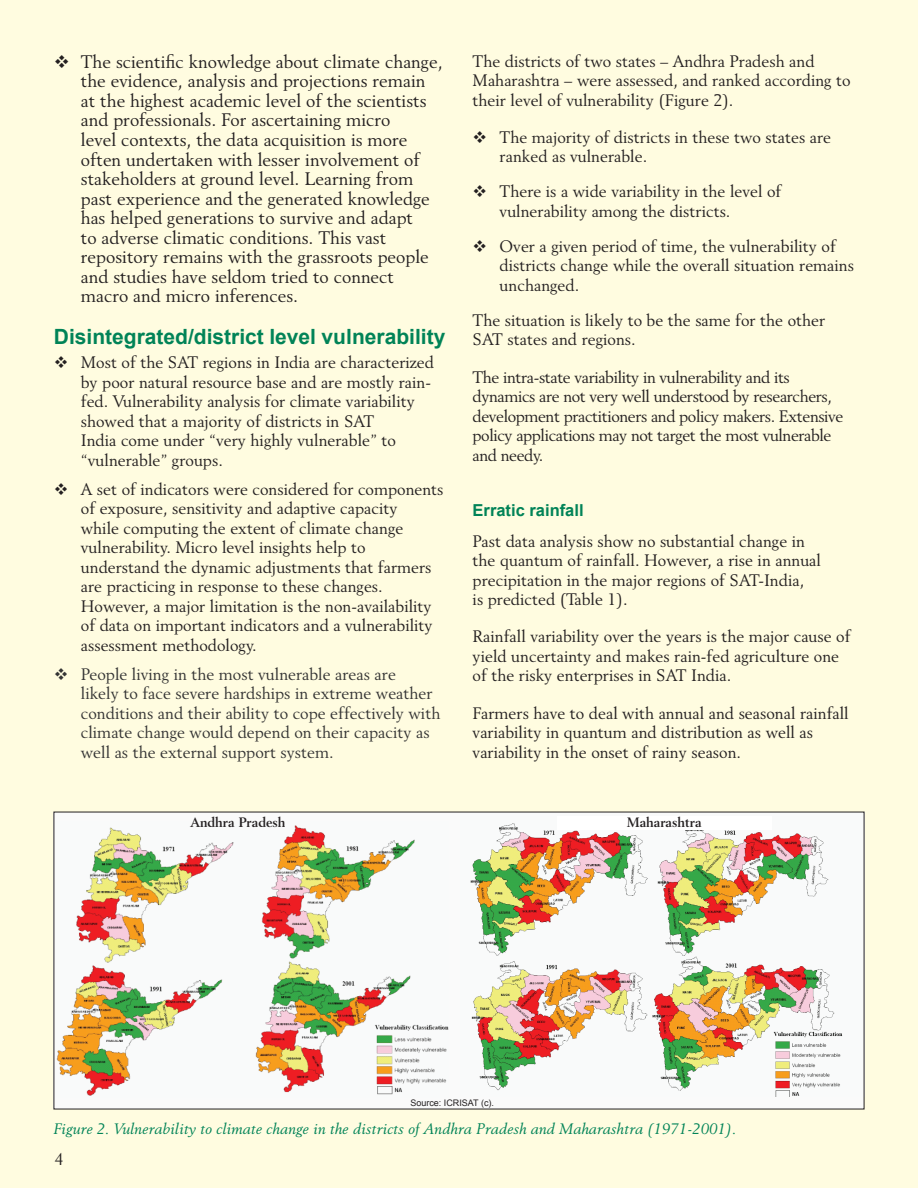
<style>
.page{position:relative;width:918px;height:1188px;background:#fffce0}
.page>*{position:absolute;margin:0;border:0;box-sizing:border-box;transform-origin:0 0}
.B{font:700 21px "Arial";color:#008357}
.t1{font:18px/19.5px "Revival 565 BT";color:#231f20}
.Body_text{font:16.5px/19.5px "Revival 565 BT";color:#231f20}
.t2{font:16.5px/19.5px "Revival 565 BT";color:#333}
.Body_text-2{font:16.5px/19.5px "Revival 565 BT";letter-spacing:-.025em;color:#231f20}
.C{font:700 16.5px "Arial";color:#008357}
.t3{font:italic 15px "Revival 565 BT";color:#008357}
.Body_text-3{font:700 13.5px "Revival 565 BT";color:#231f20}
.Body_text-4{font:9px "Arial";color:#231f20}
</style>
<div class="page">
<div style="left:54px;top:812px;width:810px;height:297px;background:#fafafa"></div>
<img style="left:56px;top:825px;width:392px;height:271px">
<img style="left:470px;top:823px;width:373px;height:274px">
<div style="left:557px;top:816px;width:214px;height:14px;background:#fff"></div>
<p class="t1" style="left:81px;top:51px;width:363px">The scientific knowledge about climate change, the evidence, analysis and projections remain at the highest academic level of the scientists and professionals. For ascertaining micro<br>level contexts, the data acquisition is more often undertaken with lesser involvement of stakeholders at ground level. Learning from past experience and the generated knowledge has helped generations to survive and adapt<br>to adverse climatic conditions. This vast repository remains with the grassroots people and studies have seldom tried to connect macro and micro inferences.</p>
<p class="B" style="left:54px;top:323px;width:393px">Disintegrated/district level vulnerability</p>
<p class="Body_text" style="left:81px;top:352px;width:355px">Most of the SAT regions in India are characterized by poor natural resource base and are mostly rain&shy;fed. Vulnerability analysis for climate variability showed that a majority of districts in SAT<br>India come under “very highly vulnerable” to “vulnerable” groups.</p>
<p class="Body_text" style="left:81px;top:479px;width:364px">A set of indicators were considered for components of exposure, sensitivity and adaptive capacity<br>while computing the extent of climate change vulnerability. Micro level insights help to understand the dynamic adjustments that farmers are practicing in response to these changes.<br>However, a major limitation is the non-availability of data on important indicators and a vulnerability assessment methodology.</p>
<p class="t2" style="left:81px;top:664px;width:361px">People living in the most vulnerable areas are<br>likely to face severe hardships in extreme weather conditions and their ability to cope effectively with climate change would depend on their capacity as well as the external support system.</p>
<p class="Body_text" style="left:473px;top:51px;width:380px">The districts of two states – Andhra Pradesh and<br>Maharashtra – were assessed, and ranked according to their level of vulnerability (Figure 2).</p>
<p class="Body_text" style="left:500px;top:127px;width:333px">The majority of districts in these two states are ranked as vulnerable.</p>
<p class="Body_text" style="left:500px;top:182px;width:283px">There is a wide variability in the level of vulnerability among the districts.</p>
<p class="Body_text" style="left:500px;top:236px;width:356px">Over a given period of time, the vulnerability of districts change while the overall situation remains unchanged.</p>
<p class="Body_text" style="left:473px;top:310px;width:354px">The situation is likely to be the same for the other<br>SAT states and regions.</p>
<p class="Body_text-2" style="left:473px;top:367px;width:372px">The intra-state variability in vulnerability and its dynamics are not very well understood by researchers, development practitioners and policy makers. Extensive policy applications may not target the most vulnerable and needy.</p>
<p class="C" style="left:473px;top:500px;width:112px">Erratic rainfall</p>
<p class="Body_text" style="left:473px;top:531px;width:350px">Past data analysis show no substantial change in the quantum of rainfall. However, a rise in annual precipitation in the major regions of SAT-India,<br>is predicted (Table 1).</p>
<p class="Body_text" style="left:473px;top:627px;width:379px">Rainfall variability over the years is the major cause of yield uncertainty and makes rain-fed agriculture one of the risky enterprises in SAT India.</p>
<p class="Body_text" style="left:473px;top:703px;width:378px">Farmers have to deal with annual and seasonal rainfall variability in quantum and distribution as well as variability in the onset of rainy season.</p>
<p class="Body_text-3" style="left:191px;top:814px;width:96px">Andhra Pradesh</p>
<p class="Body_text-3" style="left:627px;top:814px;width:76px">Maharashtra</p>
<p class="Body_text-4" style="left:410px;top:1097px;width:85px">Source: ICRISAT (c).</p>
<p class="t3" style="left:54px;top:1120px;width:684px">Figure 2. Vulnerability to climate change in the districts of Andhra Pradesh and Maharashtra (1971-2001).</p>
<p class="Body_text" style="left:54px;top:1149px;width:11px">4</p>
</div>
